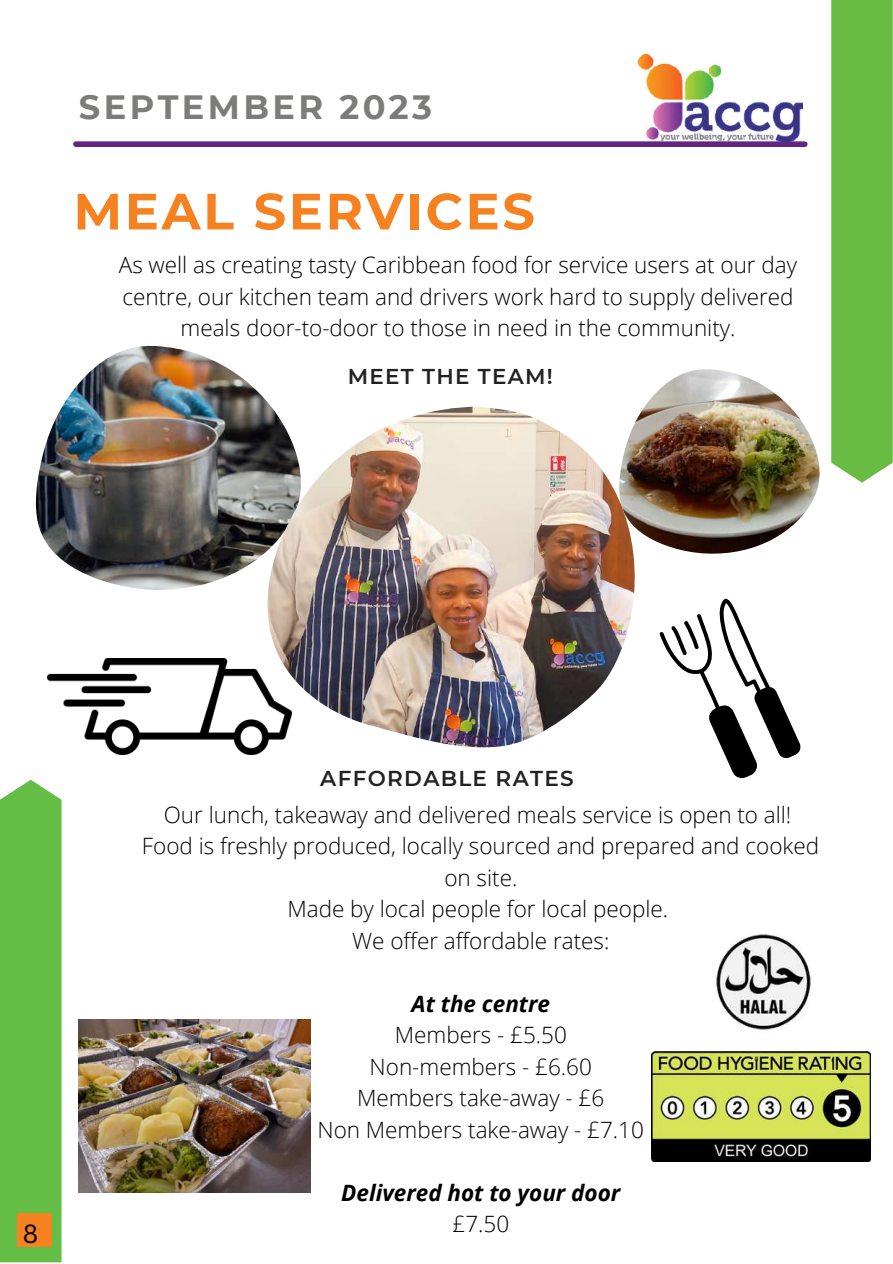
<style>
.page{position:relative;width:893px;height:1264px;background:#fff}
.page>*{position:absolute;margin:0;border:0;box-sizing:border-box;transform-origin:0 0}
.t1{font:700 51px "Montserrat";letter-spacing:.05em;color:#f68121}
.t2{font:700 33.6px "Montserrat";letter-spacing:.1em;color:#7c7c7b}
.t3{font:25.65px "Canva Sans";color:#000}
.t4{font:300 22.5px/31.5px "Open Sans";color:#000;text-align:center}
.t5{font:italic 700 22.5px "Open Sans";color:#000}
.t6{font:600 21.6px "Montserrat";letter-spacing:.06em;color:#222}
.t7{font:600 21.45px "Montserrat";letter-spacing:.06em;color:#222}
</style>
<div class="page">
<div style="left:76px;top:141px;width:728px;height:6px;background:#642483"></div>
<img style="left:638px;top:55px;width:164px;height:86px">
<div style="left:0;top:780px;width:61px;height:482px;background:#64bd45"></div>
<div style="left:831px;top:0;width:61px;height:482px;background:#68bc43"></div>
<div style="left:17px;top:1213px;width:35px;height:34px;background:#f68121"></div>
<img style="left:35px;top:346px;width:236px;height:244px">
<img style="left:640px;top:369px;width:180px;height:184px">
<img style="left:264px;top:406px;width:376px;height:341px">
<svg style="left:659px;top:598px;width:142px;height:181px"></svg>
<img style="left:47px;top:658px;width:244px;height:96px">
<img style="left:652px;top:1051px;width:218px;height:110px">
<img style="left:79px;top:1019px;width:231px;height:173px">
<img style="left:716px;top:934px;width:95px;height:96px">
<h2 class="t2" style="left:79px;top:86px;width:355px">SEPTEMBER 2023</h2>
<h1 class="t1" style="left:73px;top:180px;width:463px">MEAL SERVICES</h1>
<p class="t4" style="left:119px;top:249px;width:679px">As well as creating tasty Caribbean food for service users at our day centre, our kitchen team and drivers work hard to supply delivered meals door-to-door to those in need in the community.</p>
<p class="t7" style="left:348px;top:363px;width:206px">MEET THE TEAM!</p>
<p class="t3" style="left:23px;top:1215px;width:17px">8</p>
<p class="t6" style="left:320px;top:764px;width:255px">AFFORDABLE RATES</p>
<p class="t4" style="left:142px;top:798px;width:678px">Our lunch, takeaway and delivered meals service is open to all!<br>Food is freshly produced, locally sourced and prepared and cooked on site.<br>Made by local people for local people.<br>We offer affordable rates:</p>
<p class="t5" style="left:411px;top:987px;width:140px">At the centre</p>
<p class="t4" style="left:317px;top:1018px;width:328px">Members - £5.50<br>Non-members - £6.60<br>Members take-away - £6<br>Non Members take-away - £7.10</p>
<p class="t5" style="left:341px;top:1176px;width:280px">Delivered hot to your door</p>
<p class="t4" style="left:452px;top:1207px;width:58px">£7.50</p>
</div>
